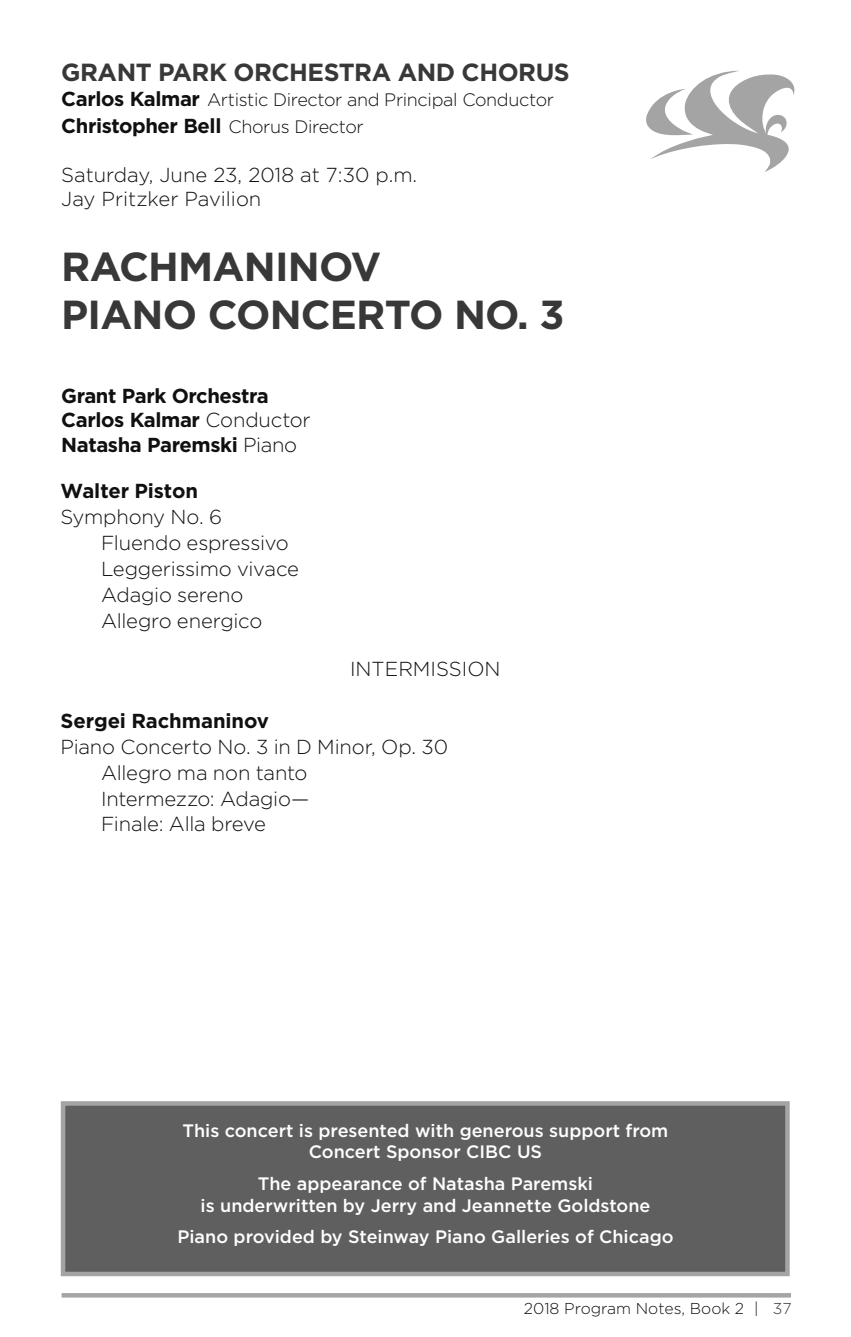
<style>
.page{position:relative;width:851px;height:1337px;background:#fff}
.page>*{position:absolute;margin:0;border:0;box-sizing:border-box;transform-origin:0 0}
.t1{font:700 40.5px/48.6px "Gotham";letter-spacing:-.02em;color:#383838}
.t2{font:700 24.75px "Gotham";letter-spacing:-.02em;color:#383838}
.t3{font:300 20.25px/25.9px "Gotham";letter-spacing:-.005em;color:#101010}
.t4{font:700 20.25px/24.8px "Gotham";letter-spacing:-.02em;color:#101010}
.t5{font:500 18px/21.6px "Gotham";color:#fff;text-align:center}
.t6{font:300 18px "Gotham";letter-spacing:-.02em;color:#101010}
.t7{font:300 15.75px "Gotham";color:#101010}
.s1{font-weight:700;font-size:20.25px}
.s2{font-weight:300;font-size:18px}
.s3{font-weight:300}
.s4{color:#383838}
</style>
<div class="page">
<hr style="left:62px;top:1293px;width:729px;height:4px;background:#a4a4a4">
<svg style="left:646px;top:71px;width:149px;height:101px"></svg>
<div style="left:61px;top:1101px;width:728px;height:175px;background:#5f5f5f;border:4px solid #a4a4a4"></div>
<p class="t2" style="left:61px;top:56px;width:510px">GRANT PARK ORCHESTRA AND CHORUS</p>
<p class="t6" style="left:61px;top:90px;width:494px"><span class="s1">Carlos Kalmar</span> Artistic Director and Principal Conductor</p>
<p class="t4" style="left:61px;top:114px;width:304px">Christopher Bell <span class="s2">Chorus Director</span></p>
<p class="t3" style="left:61px;top:162px;width:357px;line-height:24.3px">Saturday, June 23, 2018 at 7:30 p.m.<br>Jay Pritzker Pavilion</p>
<h1 class="t1" style="left:61px;top:242px;width:504px">RACHMANINOV<br>PIANO CONCERTO NO. 3</h1>
<p class="t4" style="left:61px;top:383px;width:251px">Grant Park Orchestra<br>Carlos Kalmar <span class="s3">Conductor<br></span>Natasha Paremski <span class="s3">Piano</span></p>
<p class="t4" style="left:60px;top:478px;width:139px">Walter Piston</p>
<p class="t3" style="left:101px;top:503px;width:199px;text-indent:-40px">Symphony No. 6<br>Fluendo espressivo<br>Leggerissimo vivace<br>Adagio sereno<br>Allegro energico</p>
<p class="t3" style="left:350px;top:656px;width:152px">INTERMISSION</p>
<p class="t4" style="left:60px;top:708px;width:210px">Sergei Rachmaninov</p>
<p class="t3" style="left:101px;top:733px;width:348px;text-indent:-40px">Piano Concerto No. 3 in D Minor, Op. 30<br>Allegro ma non tanto<br>Intermezzo: Adagio—<br>Finale: Alla breve</p>
<p class="t5" style="left:182px;top:1119px;width:487px">This concert is presented with generous support from<br>Concert Sponsor CIBC US</p>
<p class="t5" style="left:201px;top:1172px;width:451px">The appearance of Natasha Paremski<br>is underwritten by Jerry and Jeannette Goldstone</p>
<p class="t5" style="left:177px;top:1225px;width:497px">Piano provided by Steinway Piano Galleries of Chicago</p>
<p class="t7" style="left:524px;top:1299px;width:269px">2018 Program Notes, Book 2 | <span class="s4">37</span></p>
</div>
